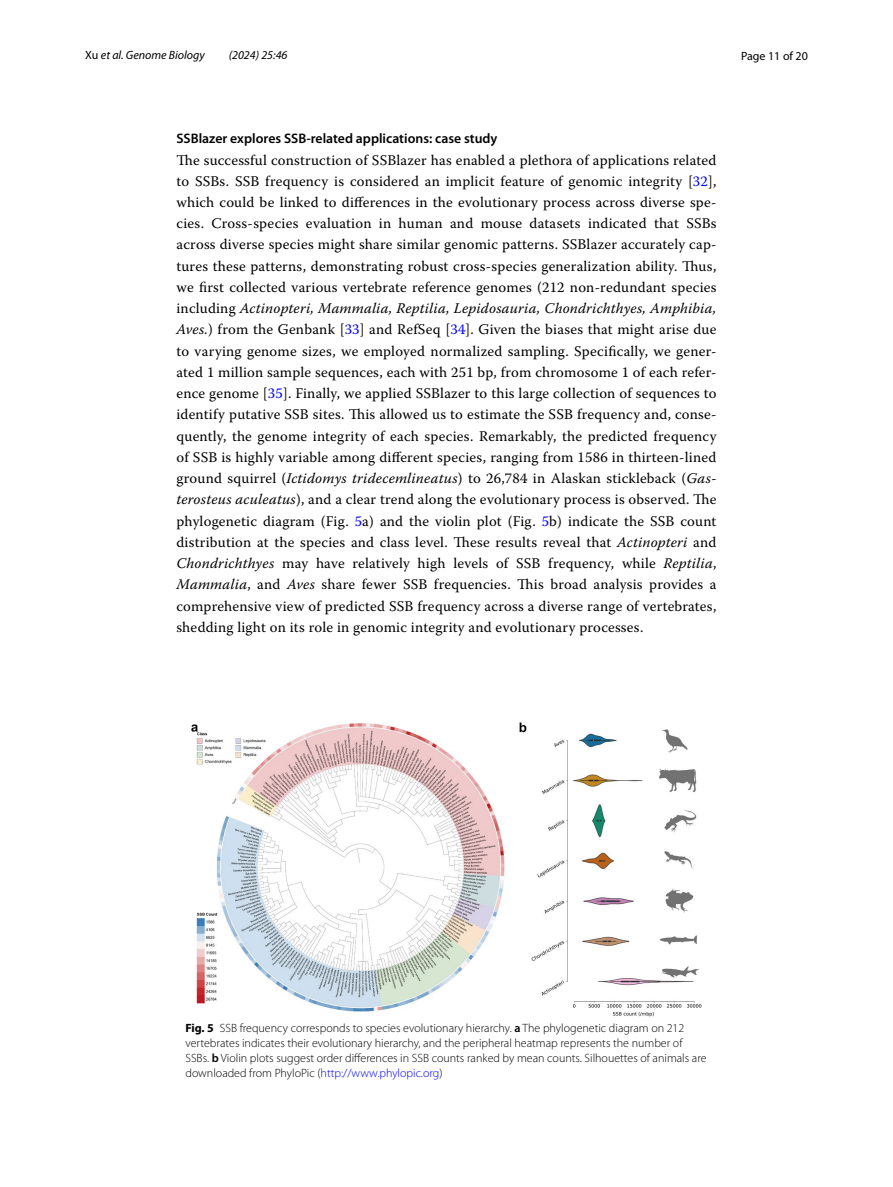
<style>
.page{position:relative;width:893px;height:1187px;background:#fff}
.page>*{position:absolute;margin:0;border:0;box-sizing:border-box;transform-origin:0 0}
.t1{font:14.7px/21.3px "Warnock Pro";letter-spacing:.015em;color:#000;text-align:justify}
.t2{font:600 13.8px "Myriad Pro";color:#000}
.t3{font:300 12px/15px "Myriad Pro";color:#000}
.t4{font:italic 12px "Myriad Pro";color:#000}
.t5{font:12px "Myriad Pro";color:#000}
.s1{font-style:normal}
.s2{color:#00f}
.s3{font-style:italic}
.s4{font-weight:700}
.s5{font-weight:600}
</style>
<div class="page">
<img style="left:191px;top:722px;width:511px;height:294px">
<p class="t4" style="left:85px;top:48px;width:121px"><span class="s1">Xu</span> et al. Genome Biology</p>
<p class="t4" style="left:229px;top:48px;width:60px">(2024) 25:46</p>
<p class="t5" style="left:741px;top:48px;width:68px">Page 11 of 20</p>
<p class="t2" style="left:176px;top:130px;width:323px">SSBlazer explores SSB‑related applications: case study</p>
<p class="t1" style="left:176px;top:149px;width:542px">The successful construction of SSBlazer has enabled a plethora of applications related to SSBs. SSB frequency is considered an implicit feature of genomic integrity [<span class="s2">32</span>], which could be linked to differences in the evolutionary process across diverse spe&shy;cies. Cross-species evaluation in human and mouse datasets indicated that SSBs across diverse species might share similar genomic patterns. SSBlazer accurately cap&shy;tures these patterns, demonstrating robust cross-species generalization ability. Thus, we first collected various vertebrate reference genomes (212 non-redundant species including <span class="s3">Actinopteri, Mammalia, Reptilia, Lepidosauria, Chondrichthyes, Amphibia, Aves.</span>) from the Genbank [<span class="s2">33</span>] and RefSeq [<span class="s2">34</span>]. Given the biases that might arise due to varying genome sizes, we employed normalized sampling. Specifically, we gener&shy;ated 1 million sample sequences, each with 251 bp, from chromosome 1 of each refer&shy;ence genome [<span class="s2">35</span>]. Finally, we applied SSBlazer to this large collection of sequences to identify putative SSB sites. This allowed us to estimate the SSB frequency and, conse&shy;quently, the genome integrity of each species. Remarkably, the predicted frequency of SSB is highly variable among different species, ranging from 1586 in thirteen-lined ground squirrel (<span class="s3">Ictidomys tridecemlineatus</span>) to 26,784 in Alaskan stickleback (<span class="s3">Gas&shy;terosteus aculeatus</span>), and a clear trend along the evolutionary process is observed. The phylogenetic diagram (Fig. <span class="s2">5</span>a) and the violin plot (Fig. <span class="s2">5</span>b) indicate the SSB count distribution at the species and class level. These results reveal that <span class="s3">Actinopteri</span> and <span class="s3">Chondrichthyes</span> may have relatively high levels of SSB frequency, while <span class="s3">Reptilia</span>, <span class="s3">Mammalia</span>, and <span class="s3">Aves</span> share fewer SSB frequencies. This broad analysis provides a comprehensive view of predicted SSB frequency across a diverse range of vertebrates, shedding light on its role in genomic integrity and evolutionary processes.</p>
<p class="t3" style="left:185px;top:1020px;width:523px"><span class="s4">Fig. 5</span> SSB frequency corresponds to species evolutionary hierarchy. <span class="s5">a</span> The phylogenetic diagram on 212 vertebrates indicates their evolutionary hierarchy, and the peripheral heatmap represents the number of SSBs. <span class="s5">b</span> Violin plots suggest order differences in SSB counts ranked by mean counts. Silhouettes of animals are downloaded from PhyloPic (<span class="s2">http://www.phylopic.org</span>)</p>
</div>
